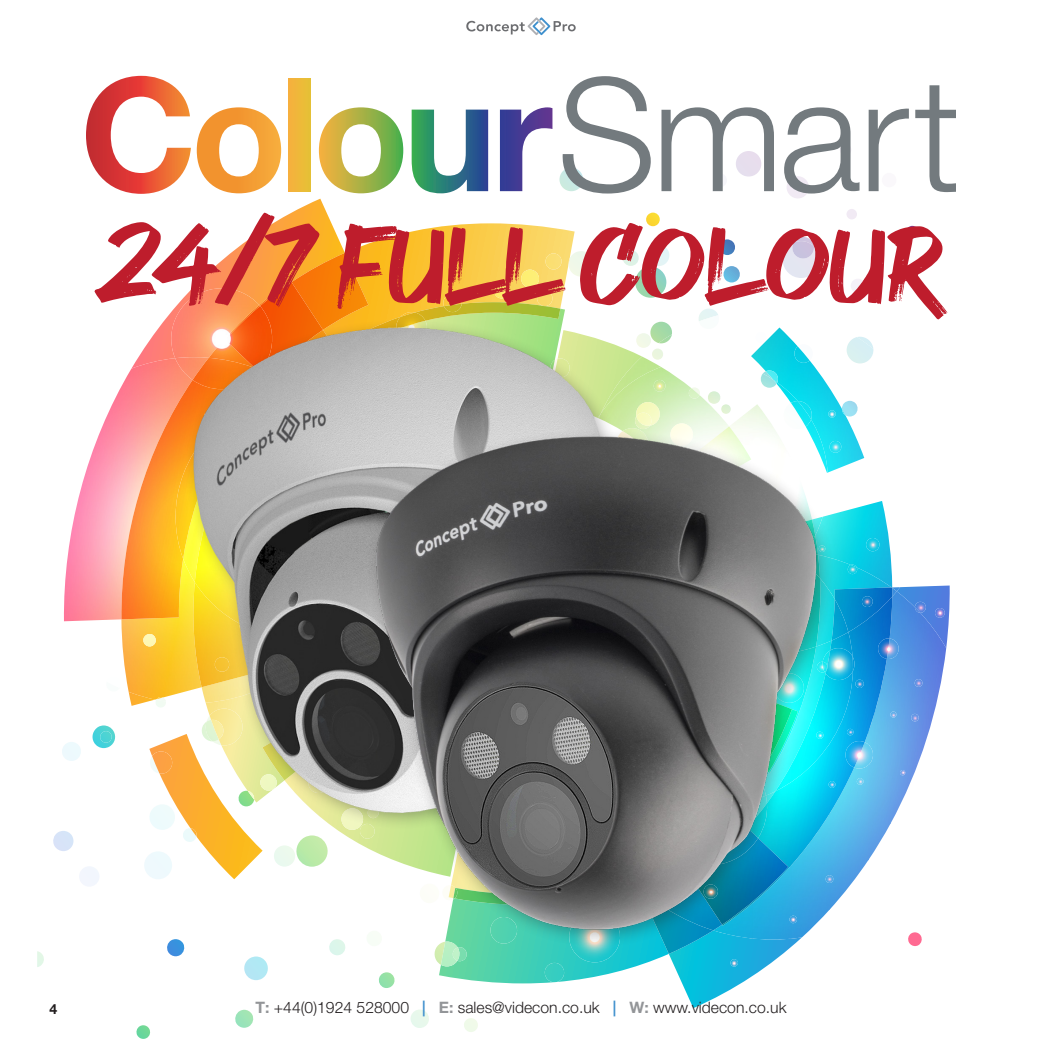
<style>
.page{position:relative;width:1042px;height:1042px;background:#fff}
.page>*{position:absolute;margin:0;border:0;box-sizing:border-box;transform-origin:0 0}
.t1{font:112.52px "GOODBRUSH";letter-spacing:-.01em;color:#be1d2c}
.t2{font:300 15.75px "Helvetica Neue LT Pro";color:#231f20}
.t3{font:700 14px "Helvetica Neue LT Pro";color:#231f20}
.s1{font-weight:700;color:#939598}
.s2{font-weight:500;color:#3f90cd}
</style>
<div class="page">
<svg style="left:684px;top:988px;width:49px;height:20px"></svg>
<svg style="left:410px;top:1010px;width:19px;height:18px"></svg>
<svg style="left:464px;top:1018px;width:14px;height:14px"></svg>
<svg style="left:37px;top:951px;width:7px;height:16px"></svg>
<svg style="left:235px;top:1010px;width:19px;height:18px"></svg>
<svg style="left:136px;top:1025px;width:15px;height:14px"></svg>
<img style="left:53px;top:76px;width:903px;height:912px">
<img style="left:171px;top:308px;width:459px;height:527px">
<img style="left:347px;top:404px;width:494px;height:554px">
<svg style="left:466px;top:17px;width:110px;height:18px"></svg>
<p class="t1" style="left:102px;top:200px;width:846px">24/7 FULL COLOUR</p>
<p class="t3" style="left:50px;top:1000px;width:9px">4</p>
<p class="t2" style="left:255px;top:998px;width:532px"><span class="s1">T:</span> +44(0)1924 528000 <span class="s2">|</span> <span class="s1">E:</span> sales@videcon.co.uk <span class="s2">|</span> <span class="s1">W:</span> www.videcon.co.uk</p>
</div>
